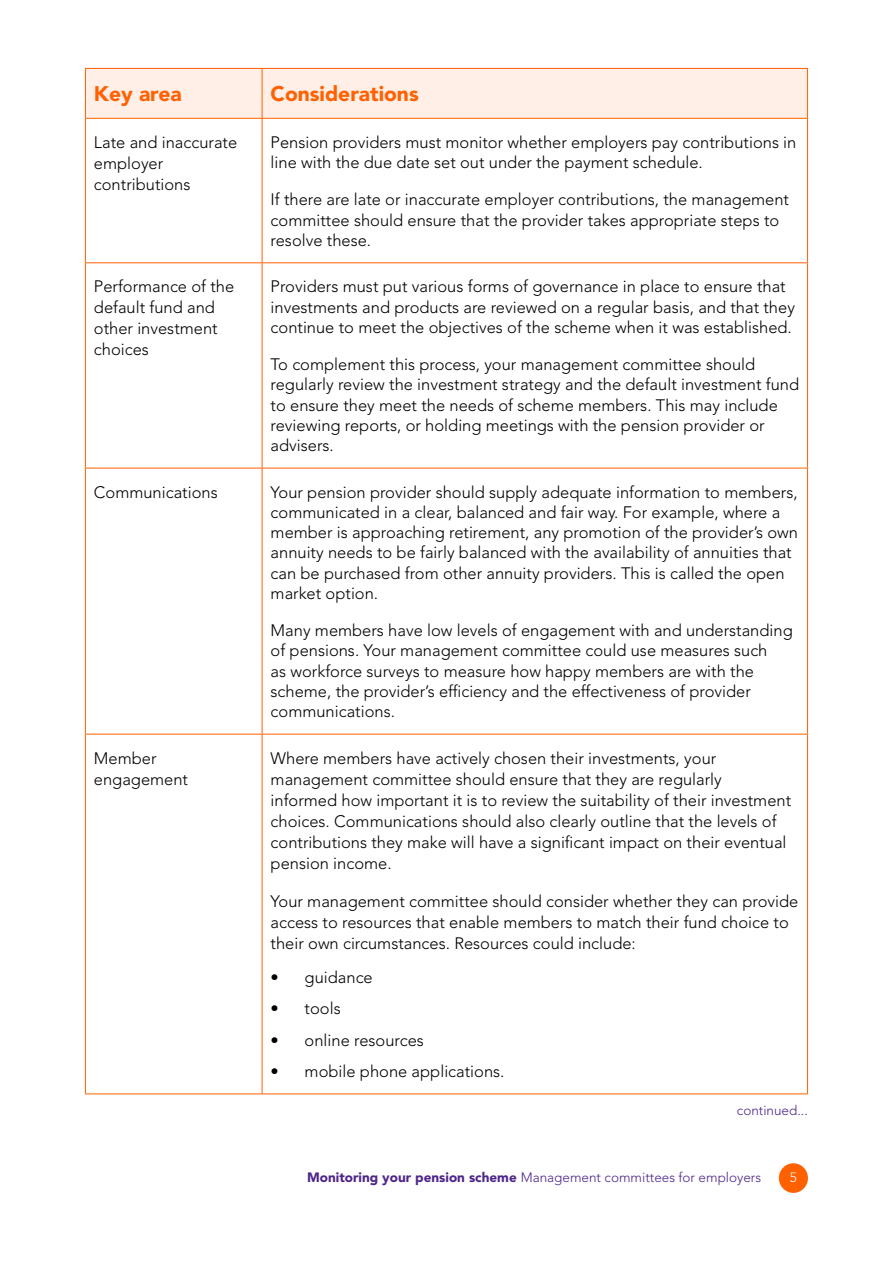
<style>
.page{position:relative;width:893px;height:1263px;background:#fff}
.page>*{position:absolute;margin:0;border:0;box-sizing:border-box;transform-origin:0 0}
.t1{font:900 21px "Avenir LT Std";color:#ff6000}
.t2{font:300 16.5px/20.2px "Avenir LT Std";color:#000}
.t3{font:300 13.5px "Avenir LT Std";color:#4e258a}
.t4{font:300 13.5px "Avenir LT Std";color:#fff}
.s1{font-weight:900}
</style>
<div class="page">
<div style="left:779px;top:1163px;width:29px;height:30px;background:#ff6000;border-radius:50%"></div>
<div style="left:85px;top:68px;width:177px;height:50px;background:#ffefe7"></div>
<div style="left:262px;top:68px;width:545px;height:50px;background:#ffefe7"></div>
<hr style="left:85px;top:68px;width:177px;height:1px;background:#ff6000">
<hr style="left:85px;top:69px;width:1px;height:49px;background:#ff6000">
<hr style="left:262px;top:68px;width:546px;height:1px;background:#ff6000">
<hr style="left:262px;top:69px;width:1px;height:49px;background:#ff6000">
<hr style="left:807px;top:69px;width:1px;height:49px;background:#ff6000">
<hr style="left:85px;top:118px;width:177px;height:1px;background:#ff6000">
<hr style="left:85px;top:119px;width:1px;height:143px;background:#ff6000">
<hr style="left:262px;top:118px;width:546px;height:1px;background:#ff6000">
<hr style="left:262px;top:119px;width:1px;height:143px;background:#ff6000">
<hr style="left:807px;top:119px;width:1px;height:143px;background:#ff6000">
<hr style="left:85px;top:262px;width:177px;height:1px;background:#ff6000">
<hr style="left:85px;top:263px;width:1px;height:205px;background:#ff6000">
<hr style="left:262px;top:262px;width:546px;height:1px;background:#ff6000">
<hr style="left:262px;top:263px;width:1px;height:205px;background:#ff6000">
<hr style="left:807px;top:263px;width:1px;height:205px;background:#ff6000">
<hr style="left:85px;top:468px;width:177px;height:1px;background:#ff6000">
<hr style="left:85px;top:468px;width:1px;height:266px;background:#ff6000">
<hr style="left:262px;top:468px;width:546px;height:1px;background:#ff6000">
<hr style="left:262px;top:468px;width:1px;height:266px;background:#ff6000">
<hr style="left:807px;top:468px;width:1px;height:266px;background:#ff6000">
<hr style="left:85px;top:734px;width:177px;height:1px;background:#ff6000">
<hr style="left:85px;top:734px;width:1px;height:359px;background:#ff6000">
<hr style="left:262px;top:734px;width:546px;height:1px;background:#ff6000">
<hr style="left:262px;top:734px;width:1px;height:359px;background:#ff6000">
<hr style="left:807px;top:734px;width:1px;height:359px;background:#ff6000">
<hr style="left:85px;top:1093px;width:177px;height:1px;background:#ff6000">
<hr style="left:262px;top:1093px;width:546px;height:1px;background:#ff6000">
<p class="t1" style="left:94px;top:81px;width:89px">Key area</p>
<p class="t1" style="left:271px;top:81px;width:150px">Considerations</p>
<p class="t2" style="left:94px;top:132px;width:145px;line-height:21px">Late and inaccurate employer contributions</p>
<p class="t2" style="left:271px;top:132px;width:527px">Pension providers must monitor whether employers pay contributions in line with the due date set out under the payment schedule.</p>
<p class="t2" style="left:271px;top:190px;width:520px">If there are late or inaccurate employer contributions, the management committee should ensure that the provider takes appropriate steps to resolve these.</p>
<p class="t2" style="left:94px;top:276px;width:142px;line-height:21px">Performance of the default fund and other investment choices</p>
<p class="t2" style="left:271px;top:277px;width:526px">Providers must put various forms of governance in place to ensure that investments and products are reviewed on a regular basis, and that they continue to meet the objectives of the scheme when it was established.</p>
<p class="t2" style="left:271px;top:354px;width:530px">To complement this process, your management committee should regularly review the investment strategy and the default investment fund to ensure they meet the needs of scheme members. This may include reviewing reports, or holding meetings with the pension provider or advisers.</p>
<p class="t2" style="left:94px;top:482px;width:125px">Communications</p>
<p class="t2" style="left:271px;top:482px;width:529px">Your pension provider should supply adequate information to members, communicated in a clear, balanced and fair way. For example, where a member is approaching retirement, any promotion of the provider’s own annuity needs to be fairly balanced with the availability of annuities that can be purchased from other annuity providers. This is called the open market option.</p>
<p class="t2" style="left:271px;top:620px;width:524px">Many members have low levels of engagement with and understanding of pensions. Your management committee could use measures such<br>as workforce surveys to measure how happy members are with the scheme, the provider’s efficiency and the effectiveness of provider communications.</p>
<p class="t2" style="left:94px;top:747px;width:96px;line-height:21px">Member engagement</p>
<p class="t2" style="left:271px;top:747px;width:522px;line-height:21px">Where members have actively chosen their investments, your management committee should ensure that they are regularly informed how important it is to review the suitability of their investment choices. Communications should also clearly outline that the levels of contributions they make will have a significant impact on their eventual pension income.</p>
<p class="t2" style="left:271px;top:890px;width:529px;line-height:21px">Your management committee should consider whether they can provide access to resources that enable members to match their fund choice to their own circumstances. Resources could include:</p>
<p class="t2" style="left:271px;top:967px;width:104px">• guidance</p>
<p class="t2" style="left:271px;top:999px;width:72px">• tools</p>
<p class="t2" style="left:271px;top:1030px;width:155px">• online resources</p>
<p class="t2" style="left:271px;top:1061px;width:235px">• mobile phone applications.</p>
<p class="t3" style="left:737px;top:1102px;width:73px">continued...</p>
<p class="t3" style="left:307px;top:1169px;width:456px"><span class="s1">Monitoring your pension scheme</span> Management committees for employers</p>
<p class="t4" style="left:790px;top:1170px;width:9px">5</p>
</div>
